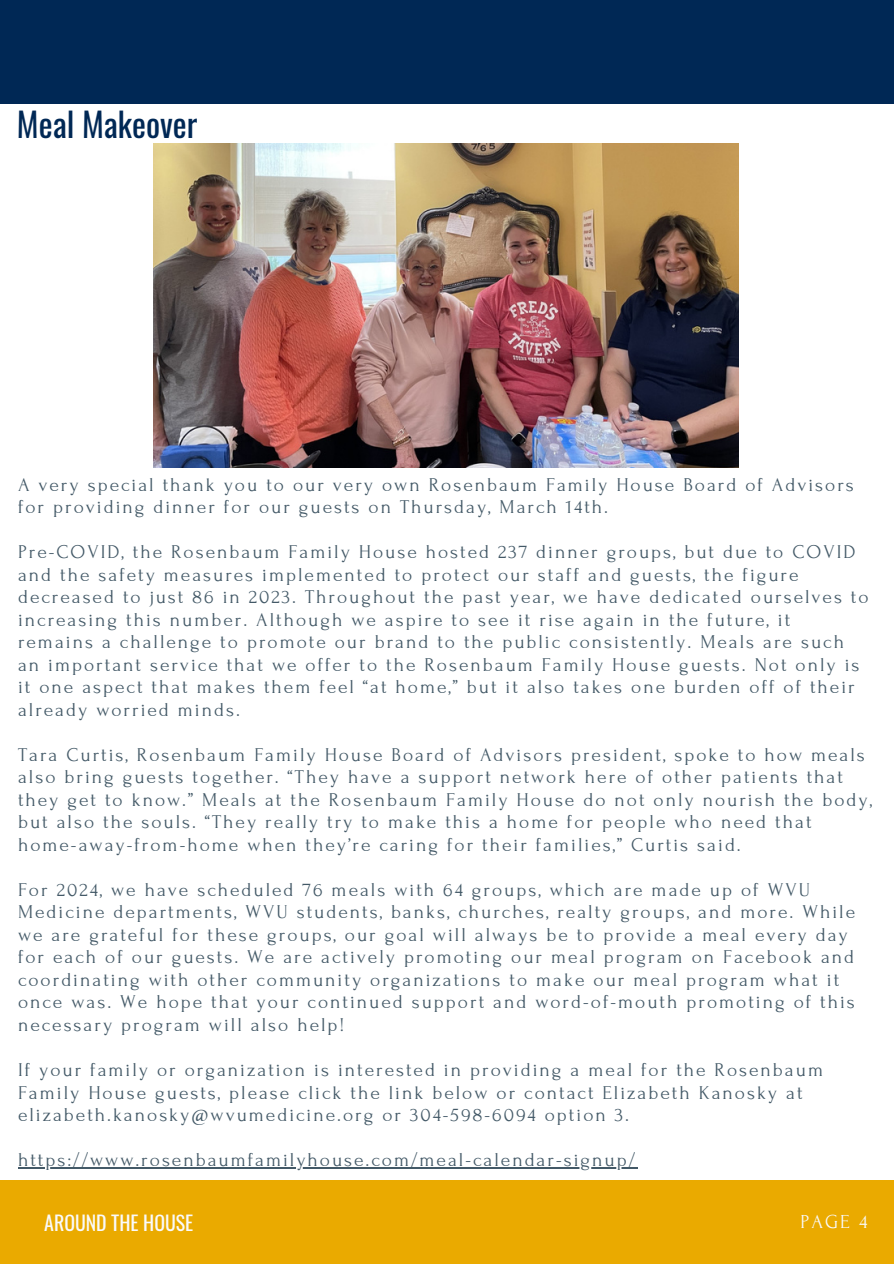
<style>
.page{position:relative;width:894px;height:1264px;background:#fff}
.page>*{position:absolute;margin:0;border:0;box-sizing:border-box;transform-origin:0 0}
.t1{font:33.15px "Oswald";color:#002855}
.t2{font:19.8px "Oswald";color:#fafafa}
.t3{font:19.8px "Forum";color:#fafafa}
.t4{font:19.5px/22.5px "Forum";letter-spacing:.1em;color:#435967}
</style>
<div class="page">
<div style="left:0;top:1180px;width:893px;height:83px;background:#eaaa00"></div>
<div style="left:0;top:0;width:893px;height:104px;background:#002855"></div>
<img style="left:153px;top:143px;width:585px;height:324px">
<hr style="left:18px;top:1167px;width:619px;height:1px;background:#435967">
<p class="t1" style="left:17px;top:98px;width:182px">Meal Makeover</p>
<p class="t4" style="left:18px;top:473px;width:837px">A very special thank you to our very own Rosenbaum Family House Board of Advisors for providing dinner for our guests on Thursday, March 14th.</p>
<p class="t4" style="left:18px;top:541px;width:851px">Pre-COVID, the Rosenbaum Family House hosted 237 dinner groups, but due to COVID and the safety measures implemented to protect our staff and guests, the figure decreased to just 86 in 2023. Throughout the past year, we have dedicated ourselves to increasing this number. Although we aspire to see it rise again in the future, it remains a challenge to promote our brand to the public consistently. Meals are such an important service that we offer to the Rosenbaum Family House guests. Not only is it one aspect that makes them feel “at home,” but it also takes one burden off of their already worried minds.</p>
<p class="t4" style="left:18px;top:743px;width:855px">Tara Curtis, Rosenbaum Family House Board of Advisors president, spoke to how meals also bring guests together. “They have a support network here of other patients that they get to know.” Meals at the Rosenbaum Family House do not only nourish the body, but also the souls. “They really try to make this a home for people who need that home-away-from-home when they’re caring for their families,” Curtis said.</p>
<p class="t4" style="left:18px;top:878px;width:838px">For 2024, we have scheduled 76 meals with 64 groups, which are made up of WVU Medicine departments, WVU students, banks, churches, realty groups, and more. While we are grateful for these groups, our goal will always be to provide a meal every day for each of our guests. We are actively promoting our meal program on Facebook and coordinating with other community organizations to make our meal program what it once was. We hope that your continued support and word-of-mouth promoting of this necessary program will also help!</p>
<p class="t4" style="left:18px;top:1058px;width:806px">If your family or organization is interested in providing a meal for the Rosenbaum<br>Family House guests, please click the link below or contact Elizabeth Kanosky at elizabeth.kanosky@wvumedicine.org or 304-598-6094 option 3.</p>
<h2 class="t4" style="left:18px;top:1148px;width:618px">https://www.rosenbaumfamilyhouse.com/meal-calendar-signup/</h2>
<p class="t2" style="left:44px;top:1206px;width:150px">AROUND THE HOUSE</p>
<p class="t3" style="left:800px;top:1210px;width:68px">PAGE 4</p>
</div>
